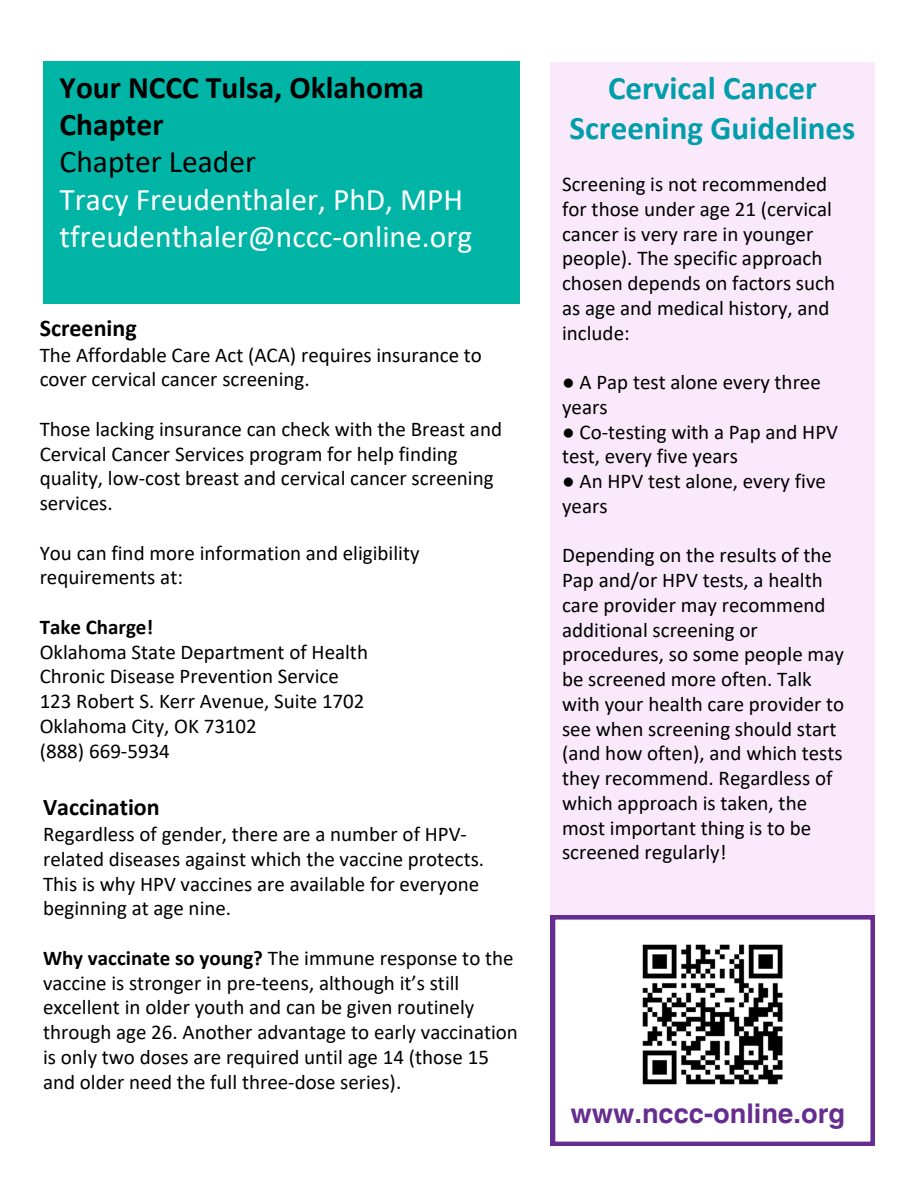
<style>
.page{position:relative;width:918px;height:1188px;background:#fff}
.page>*{position:absolute;margin:0;border:0;box-sizing:border-box;transform-origin:0 0}
.t1{font:700 33px/39.3px "Calibri";color:#009eab;text-align:center}
.t2{font:31.5px "Calibri";color:#fff}
.t3{font:700 31.5px/37.2px "Calibri";color:#000}
.t4{font:31.5px "Calibri";color:#000}
.t5{font:700 27.15px "Helvetica World";color:#662d91}
.t6{font:700 24px "Calibri";color:#000}
.t7{font:21px/24.8px "Calibri";color:#000}
.t8{font:700 21px "Calibri";color:#000}
.s1{font-weight:700}
</style>
<div class="page">
<div style="left:551px;top:62px;width:324px;height:1064px;background:#f9e9fa"></div>
<div style="left:43px;top:62px;width:476px;height:242px;background:#01b5a6"></div>
<svg style="left:551px;top:915px;width:324px;height:231px;background:#f0ebf4"></svg>
<img style="left:639px;top:937px;width:147px;height:151px">
<p class="t3" style="left:60px;top:72px;width:366px">Your NCCC Tulsa, Oklahoma<br>Chapter</p>
<p class="t4" style="left:60px;top:149px;width:198px">Chapter Leader</p>
<p class="t2" style="left:60px;top:186px;width:405px">Tracy Freudenthaler, PhD, MPH</p>
<p class="t2" style="left:60px;top:223px;width:414px">tfreudenthaler@nccc-online.org</p>
<p class="t6" style="left:40px;top:318px;width:99px">Screening</p>
<p class="t7" style="left:40px;top:344px;width:444px">The Affordable Care Act (ACA) requires insurance to cover cervical cancer screening.</p>
<p class="t7" style="left:40px;top:418px;width:464px">Those lacking insurance can check with the Breast and Cervical Cancer Services program for help finding quality, low-cost breast and cervical cancer screening services.</p>
<p class="t7" style="left:40px;top:542px;width:381px">You can find more information and eligibility requirements at:</p>
<p class="t8" style="left:40px;top:618px;width:115px">Take Charge!</p>
<p class="t7" style="left:40px;top:641px;width:330px">Oklahoma State Department of Health</p>
<p class="t7" style="left:40px;top:666px;width:301px">Chronic Disease Prevention Service</p>
<p class="t7" style="left:40px;top:691px;width:326px">123 Robert S. Kerr Avenue, Suite 1702</p>
<p class="t7" style="left:40px;top:715px;width:219px">Oklahoma City, OK 73102</p>
<p class="t7" style="left:40px;top:740px;width:132px">(888) 669-5934</p>
<p class="t6" style="left:43px;top:797px;width:118px">Vaccination</p>
<p class="t7" style="left:43px;top:824px;width:443px">Regardless of gender, there are a number of HPV&shy;related diseases against which the vaccine protects.<br>This is why HPV vaccines are available for everyone beginning at age nine.</p>
<p class="t7" style="left:43px;top:947px;width:476px"><span class="s1">Why vaccinate so young?</span> The immune response to the vaccine is stronger in pre-teens, although it’s still excellent in older youth and can be given routinely through age 26. Another advantage to early vaccination is only two doses are required until age 14 (those 15 and older need the full three-dose series).</p>
<p class="t1" style="left:570px;top:71px;width:287px">Cervical Cancer<br>Screening Guidelines</p>
<p class="t7" style="left:562px;top:173px;width:275px">Screening is not recommended for those under age 21 (cervical cancer is very rare in younger people). The specific approach chosen depends on factors such as age and medical history, and include:</p>
<p class="t7" style="left:562px;top:371px;width:260px">● A Pap test alone every three years</p>
<p class="t7" style="left:562px;top:421px;width:278px">● Co-testing with a Pap and HPV test, every five years</p>
<p class="t7" style="left:562px;top:470px;width:265px">● An HPV test alone, every five years</p>
<p class="t7" style="left:562px;top:545px;width:284px">Depending on the results of the<br>Pap and/or HPV tests, a health care provider may recommend additional screening or procedures, so some people may be screened more often. Talk with your health care provider to see when screening should start (and how often), and which tests they recommend. Regardless of which approach is taken, the most important thing is to be screened regularly!</p>
<p class="t5" style="left:571px;top:1091px;width:276px">www.nccc-online.org</p>
</div>
